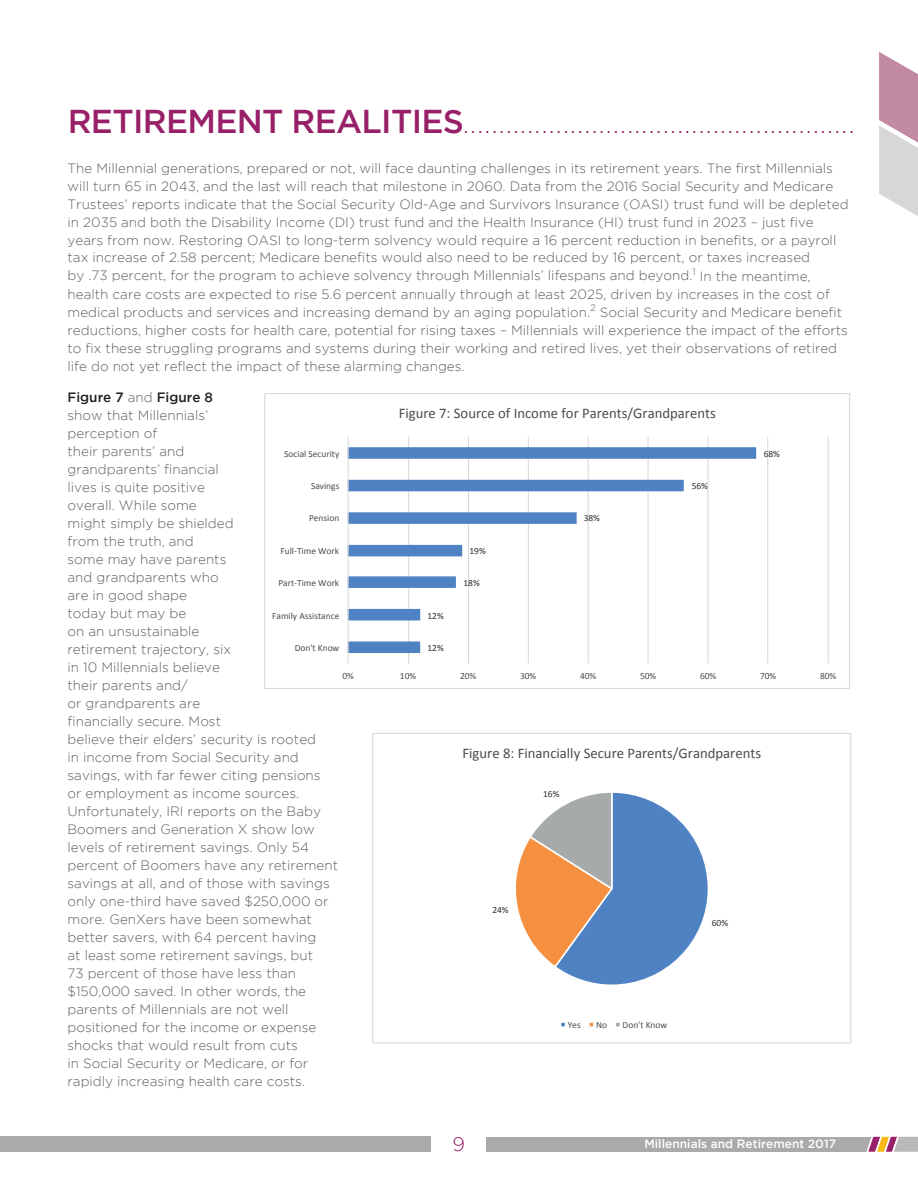
<style>
.page{position:relative;width:918px;height:1188px;background:#fff}
.page>*{position:absolute;margin:0;border:0;box-sizing:border-box;transform-origin:0 0}
.t1{font:300 25.5px "Gotham";color:#982068}
.t2{font:300 19.5px "Gotham";color:#982068}
.t3{font:14.7px "Calibri";color:#4a4d4e}
.t4{font:300 13.5px/18px "Gotham";color:#5d5f61}
.t5{font:500 12px "Gotham";color:#fff}
.t6{font:9.45px "Calibri";color:#4a4d4e}
.t7{font:9.45px "Calibri";color:#2a2f32}
.s1{font-weight:500;font-size:33px}
.s2{font-weight:500;color:#231f20}
</style>
<div class="page">
<div style="left:486px;top:1137px;width:388px;height:15px;background:#aba9aa"></div>
<div style="left:0;top:1137px;width:431px;height:15px;background:#aba9aa"></div>
<svg style="left:866px;top:1136px;width:52px;height:16px"></svg>
<svg style="left:879px;top:52px;width:39px;height:164px"></svg>
<hr style="left:408px;top:437px;width:1px;height:227px;background:#d7d9d8">
<hr style="left:468px;top:437px;width:1px;height:227px;background:#d7d9d8">
<hr style="left:528px;top:437px;width:1px;height:227px;background:#d7d9d8">
<hr style="left:588px;top:437px;width:1px;height:227px;background:#d7d9d8">
<hr style="left:648px;top:437px;width:1px;height:227px;background:#d7d9d8">
<hr style="left:707px;top:437px;width:1px;height:227px;background:#d7d9d8">
<hr style="left:767px;top:437px;width:1px;height:227px;background:#d7d9d8">
<hr style="left:828px;top:437px;width:1px;height:227px;background:#d7d9d8">
<svg style="left:349px;top:447px;width:407px;height:206px"></svg>
<hr style="left:348px;top:437px;width:1px;height:227px;background:#d7d9d8">
<div style="left:264px;top:393px;width:586px;height:296px;border:1px solid #d7d9d8"></div>
<svg style="left:516px;top:792px;width:192px;height:193px"></svg>
<div style="left:560px;top:1021px;width:6px;height:7px;border:2px solid #fff"></div>
<div style="left:588px;top:1021px;width:7px;height:7px;border:2px solid #fff"></div>
<div style="left:615px;top:1021px;width:6px;height:7px;border:2px solid #fff"></div>
<div style="left:372px;top:733px;width:479px;height:310px;border:1px solid #d7d9d8"></div>
<h1 class="t1" style="left:68px;top:110px;width:788px"><span class="s1">RETIREMENT REALITIES</span>.......................................................</h1>
<p class="t4" style="left:68px;top:159px;width:783px">The Millennial generations, prepared or not, will face daunting challenges in its retirement years. The first Millennials will turn 65 in 2043, and the last will reach that milestone in 2060. Data from the 2016 Social Security and Medicare Trustees’ reports indicate that the Social Security Old-Age and Survivors Insurance (OASI) trust fund will be depleted in 2035 and both the Disability Income (DI) trust fund and the Health Insurance (HI) trust fund in 2023 – just five years from now. Restoring OASI to long-term solvency would require a 16 percent reduction in benefits, or a payroll tax increase of 2.58 percent; Medicare benefits would also need to be reduced by 16 percent, or taxes increased<br>by .73 percent, for the program to achieve solvency through Millennials’ lifespans and beyond.<sup>1</sup> In the meantime, health care costs are expected to rise 5.6 percent annually through at least 2025, driven by increases in the cost of medical products and services and increasing demand by an aging population.<sup>2</sup> Social Security and Medicare benefit reductions, higher costs for health care, potential for rising taxes – Millennials will experience the impact of the efforts to fix these struggling programs and systems during their working and retired lives, yet their observations of retired life do not yet reflect the impact of these alarming changes.</p>
<p class="t4" style="left:68px;top:388px;width:272px"><span class="s2">Figure 7</span> and <span class="s2">Figure 8<br></span>show that Millennials’<br>perception of<br>their parents’ and<br>grandparents’ financial<br>lives is quite positive<br>overall. While some<br>might simply be shielded<br>from the truth, and<br>some may have parents<br>and grandparents who<br>are in good shape<br>today but may be<br>on an unsustainable<br>retirement trajectory, six<br>in 10 Millennials believe<br>their parents and/<br>or grandparents are<br>financially secure. Most<br>believe their elders’ security is rooted<br>in income from Social Security and savings, with far fewer citing pensions<br>or employment as income sources.<br>Unfortunately, IRI reports on the Baby<br>Boomers and Generation X show low levels of retirement savings. Only 54 percent of Boomers have any retirement savings at all, and of those with savings only one-third have saved $250,000 or more. GenXers have been somewhat better savers, with 64 percent having<br>at least some retirement savings, but<br>73 percent of those have less than $150,000 saved. In other words, the parents of Millennials are not well positioned for the income or expense shocks that would result from cuts<br>in Social Security or Medicare, or for rapidly increasing health care costs.</p>
<p class="t3" style="left:399px;top:404px;width:319px">Figure 7: Source of Income for Parents/Grandparents</p>
<p class="t6" style="left:284px;top:447px;width:57px">Social Security</p>
<p class="t6" style="left:311px;top:480px;width:30px">Savings</p>
<p class="t6" style="left:309px;top:512px;width:32px">Pension</p>
<p class="t6" style="left:281px;top:545px;width:60px">Full-Time Work</p>
<p class="t6" style="left:278px;top:577px;width:62px">Part-Time Work</p>
<p class="t6" style="left:272px;top:610px;width:69px">Family Assistance</p>
<p class="t6" style="left:295px;top:642px;width:46px">Don't Know</p>
<p class="t7" style="left:764px;top:447px;width:18px">68%</p>
<p class="t7" style="left:692px;top:480px;width:18px">56%</p>
<p class="t7" style="left:584px;top:512px;width:18px">38%</p>
<p class="t7" style="left:470px;top:545px;width:18px">19%</p>
<p class="t7" style="left:464px;top:577px;width:18px">18%</p>
<p class="t7" style="left:428px;top:610px;width:18px">12%</p>
<p class="t7" style="left:428px;top:642px;width:18px">12%</p>
<p class="t6" style="left:342px;top:670px;width:13px">0%</p>
<p class="t6" style="left:400px;top:670px;width:18px">10%</p>
<p class="t6" style="left:460px;top:670px;width:18px">20%</p>
<p class="t6" style="left:520px;top:670px;width:18px">30%</p>
<p class="t6" style="left:580px;top:670px;width:18px">40%</p>
<p class="t6" style="left:640px;top:670px;width:18px">50%</p>
<p class="t6" style="left:700px;top:670px;width:18px">60%</p>
<p class="t6" style="left:760px;top:670px;width:18px">70%</p>
<p class="t6" style="left:820px;top:670px;width:18px">80%</p>
<p class="t3" style="left:463px;top:744px;width:300px">Figure 8: Financially Secure Parents/Grandparents</p>
<p class="t7" style="left:543px;top:788px;width:18px">16%</p>
<p class="t7" style="left:492px;top:904px;width:18px">24%</p>
<p class="t7" style="left:712px;top:917px;width:18px">60%</p>
<p class="t6" style="left:568px;top:1019px;width:14px">Yes</p>
<p class="t6" style="left:596px;top:1019px;width:13px">No</p>
<p class="t6" style="left:623px;top:1019px;width:46px">Don't Know</p>
<h2 class="t2" style="left:453px;top:1134px;width:14px">9</h2>
<p class="t5" style="left:644px;top:1137px;width:193px">Millennials and Retirement 2017</p>
</div>
